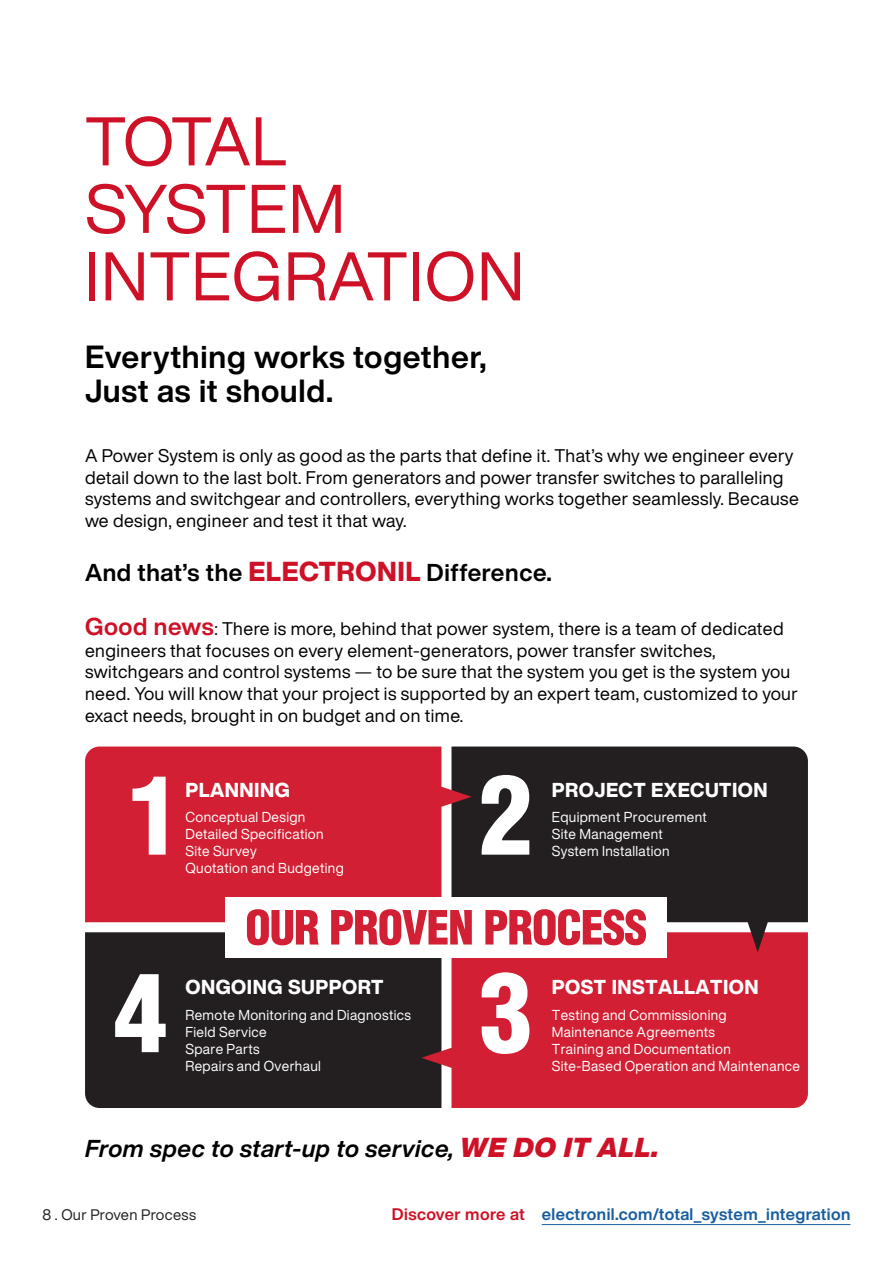
<style>
.page{position:relative;width:893px;height:1263px;background:#fff}
.page>*{position:absolute;margin:0;border:0;box-sizing:border-box;transform-origin:0 0}
.t1{font:67.5px/67.5px "Helvetica Now Display";letter-spacing:.015em;color:#ce1126}
.t2{font:700 31.5px/34.5px "Helvetica Now Display";letter-spacing:.025em;color:#000}
.t3{font:italic 700 24px "Helvetica Now Display";letter-spacing:.025em;color:#000}
.t4{font:700 24px "Helvetica Now Display";letter-spacing:.025em;color:#000}
.t5{font:800 19.8px "Helvetica Now Display";letter-spacing:.025em;color:#fff}
.t6{font:18px/21.6px "Helvetica Now Display";letter-spacing:.025em;color:#000}
.t7{font:700 16.5px "Helvetica Now Display";letter-spacing:.025em;color:#175d9e}
.t8{font:15px "Helvetica Now Display";letter-spacing:.02em;color:#231f20}
.t9{font:14.1px/17px "Helvetica Now Display";letter-spacing:.025em;color:#fff}
.s1{font-weight:800;font-size:27px;color:#ce1126}
.s2{font-weight:700;font-size:24px;color:#ce1126}
.s3{color:#231f20}
.s4{font-weight:900;font-size:27px;color:#ce1126}
.s5{color:#ce1126}
</style>
<div class="page">
<div style="left:85px;top:932px;width:336px;height:176px;background:#231f20"></div>
<svg style="left:115px;top:974px;width:51px;height:78px"></svg>
<svg style="left:421px;top:952px;width:387px;height:156px;fill:#d21f33"></svg>
<svg style="left:482px;top:972px;width:47px;height:82px"></svg>
<svg style="left:472px;top:746px;width:336px;height:206px;fill:#231f20"></svg>
<svg style="left:482px;top:775px;width:47px;height:80px"></svg>
<svg style="left:85px;top:746px;width:387px;height:176px;fill:#d21f33"></svg>
<svg style="left:132px;top:777px;width:34px;height:78px"></svg>
<div style="left:226px;top:897px;width:441px;height:60px;background:#fff"></div>
<svg style="left:247px;top:909px;width:72px;height:36px"></svg>
<svg style="left:331px;top:909px;width:141px;height:36px"></svg>
<svg style="left:485px;top:909px;width:161px;height:36px"></svg>
<hr style="left:542px;top:1224px;width:308px;height:1px;background:#175d9e">
<h1 class="t1" style="left:85px;top:107px;width:441px">TOTAL<br>SYSTEM<br>INTEGRATION</h1>
<h2 class="t2" style="left:85px;top:339px;width:403px">Everything works together,<br>Just as it should.</h2>
<p class="t6" style="left:85px;top:445px;width:715px">A Power System is only as good as the parts that define it. That’s why we engineer every detail down to the last bolt. From generators and power transfer switches to paralleling systems and switchgear and controllers, everything works together seamlessly. Because we design, engineer and test it that way.</p>
<h3 class="t4" style="left:85px;top:556px;width:468px">And that’s the <span class="s1">ELECTRONIL</span> Difference.</h3>
<p class="t6" style="left:85px;top:618px;width:714px"><span class="s2">Good news</span>: There is more, behind that power system, there is a team of dedicated engineers that focuses on every element-generators, power transfer switches, switchgears and control systems <span class="s3">—</span> to be sure that the system you get is the system you need. You will know that your project is supported by an expert team, customized to your exact needs, brought in on budget and on time.</p>
<p class="t5" style="left:185px;top:776px;width:106px">PLANNING</p>
<p class="t9" style="left:185px;top:809px;width:160px">Conceptual Design<br>Detailed Specification<br>Site Survey<br>Quotation and Budgeting</p>
<p class="t5" style="left:185px;top:973px;width:200px">ONGOING SUPPORT</p>
<p class="t9" style="left:185px;top:1006px;width:227px">Remote Monitoring and Diagnostics<br>Field Service<br>Spare Parts<br>Repairs and Overhaul</p>
<p class="t5" style="left:552px;top:776px;width:217px">PROJECT EXECUTION</p>
<p class="t9" style="left:552px;top:809px;width:156px">Equipment Procurement<br>Site Management<br>System Installation</p>
<p class="t5" style="left:552px;top:973px;width:208px">POST INSTALLATION</p>
<p class="t9" style="left:552px;top:1006px;width:250px">Testing and Commissioning<br>Maintenance Agreements<br>Training and Documentation<br>Site-Based Operation and Maintenance</p>
<h3 class="t3" style="left:85px;top:1132px;width:575px">From spec to start-up to service, <span class="s4">WE DO IT ALL.</span></h3>
<p class="t8" style="left:43px;top:1205px;width:155px">8 . Our Proven Process</p>
<p class="t7" style="left:392px;top:1203px;width:460px"><span class="s5">Discover more at</span> electronil.com/total_system_integration</p>
</div>
